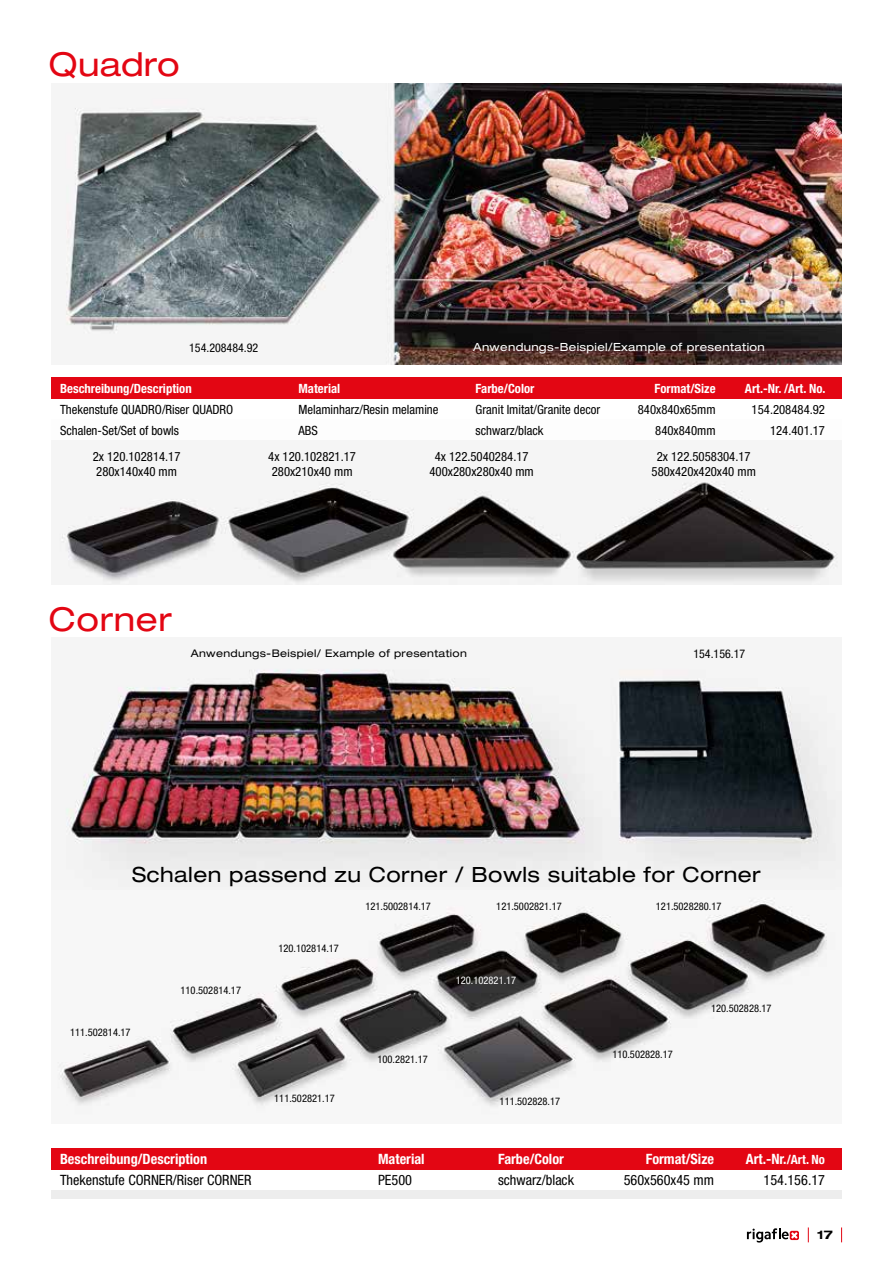
<style>
.page{position:relative;width:893px;height:1263px;background:#fff}
.page>*{position:absolute;margin:0;border:0;box-sizing:border-box;transform-origin:0 0}
.t1{font:expanded 33px "Helvetica Neue";letter-spacing:.02em;color:#e30613}
.t2{font:expanded 21px "Helvetica Neue";letter-spacing:.02em;color:#000}
.t3{font:700 condensed 14.25px "Helvetica Neue";color:#fff}
.t4{font:condensed 14.25px "Helvetica Neue";color:#000}
.t5{font:condensed 12.75px "Helvetica Neue";color:#000}
.t6{font:700 condensed 12.75px "Helvetica Neue";color:#fff}
.t7{font:condensed 12px "Helvetica Neue";color:#000}
.t8{font:700 expanded 12px "Helvetica Neue";color:#000}
.t9{font:expanded 11.25px "Helvetica Neue";letter-spacing:.03em;color:#fff}
.t10{font:condensed 10.5px "Helvetica Neue";color:#000}
.t11{font:expanded 10.5px "Helvetica Neue";letter-spacing:.03em;color:#000}
.t12{font:condensed 10.5px "Helvetica Neue";color:#fff}
.s1{font-size:12.75px}
</style>
<div class="page">
<div style="left:790px;top:1231px;width:9px;height:9px;background:#e30613;border-radius:2px"></div>
<svg style="left:747px;top:1228px;width:51px;height:14px"></svg>
<svg style="left:808px;top:1227px;width:1px;height:15px"></svg>
<svg style="left:841px;top:1227px;width:1px;height:15px"></svg>
<img style="left:65px;top:84px;width:777px;height:281px">
<div style="left:51px;top:377px;width:791px;height:21px;background:#e30613"></div>
<div style="left:51px;top:1149px;width:791px;height:21px;background:#e30613"></div>
<div style="left:51px;top:1191px;width:791px;height:8px;background:#ededed"></div>
<img style="left:65px;top:668px;width:777px;height:222px">
<img style="left:57px;top:897px;width:770px;height:212px">
<img style="left:59px;top:481px;width:779px;height:103px">
<h1 class="t1" style="left:49px;top:44px;width:132px">Quadro</h1>
<p class="t7" style="left:189px;top:341px;width:71px">154.208484.92</p>
<p class="t9" style="left:473px;top:340px;width:293px">Anwendungs-Beispiel/Example of presentation</p>
<p class="t6" style="left:60px;top:380px;width:133px">Beschreibung/Description</p>
<p class="t6" style="left:299px;top:380px;width:43px">Material</p>
<p class="t6" style="left:476px;top:380px;width:60px">Farbe/Color</p>
<p class="t6" style="left:654px;top:380px;width:63px">Format/Size</p>
<p class="t6" style="left:745px;top:380px;width:82px">Art.-Nr. /Art. No.</p>
<p class="t5" style="left:60px;top:402px;width:175px">Thekenstufe QUADRO/Riser QUADRO</p>
<p class="t5" style="left:299px;top:402px;width:141px">Melaminharz/Resin melamine</p>
<p class="t5" style="left:476px;top:402px;width:126px">Granit Imitat/Granite decor</p>
<p class="t5" style="left:638px;top:402px;width:79px">840x840x65mm</p>
<p class="t5" style="left:752px;top:402px;width:75px">154.208484.92</p>
<p class="t5" style="left:60px;top:423px;width:121px">Schalen-Set/Set of bowls</p>
<p class="t5" style="left:299px;top:423px;width:21px">ABS</p>
<p class="t5" style="left:476px;top:423px;width:69px">schwarz/black</p>
<p class="t5" style="left:655px;top:423px;width:62px">840x840mm</p>
<p class="t5" style="left:770px;top:423px;width:57px">124.401.17</p>
<p class="t5" style="left:93px;top:449px;width:89px">2x 120.102814.17</p>
<p class="t5" style="left:268px;top:449px;width:89px">4x 120.102821.17</p>
<p class="t5" style="left:435px;top:449px;width:95px">4x 122.5040284.17</p>
<p class="t5" style="left:657px;top:449px;width:95px">2x 122.5058304.17</p>
<p class="t5" style="left:96px;top:464px;width:82px">280x140x40 mm</p>
<p class="t5" style="left:272px;top:464px;width:82px">280x210x40 mm</p>
<p class="t5" style="left:429px;top:464px;width:106px">400x280x280x40 mm</p>
<p class="t5" style="left:651px;top:464px;width:106px">580x420x420x40 mm</p>
<h1 class="t1" style="left:49px;top:599px;width:125px">Corner</h1>
<p class="t11" style="left:191px;top:646px;width:278px">Anwendungs-Beispiel/ Example of presentation</p>
<p class="t7" style="left:693px;top:647px;width:53px">154.156.17</p>
<h2 class="t2" style="left:132px;top:861px;width:630px">Schalen passend zu Corner / Bowls suitable for Corner</h2>
<p class="t10" style="left:70px;top:1026px;width:62px">111.502814.17</p>
<p class="t10" style="left:181px;top:984px;width:62px">110.502814.17</p>
<p class="t10" style="left:279px;top:942px;width:62px">120.102814.17</p>
<p class="t10" style="left:365px;top:900px;width:67px">121.5002814.17</p>
<p class="t10" style="left:656px;top:900px;width:67px">121.5028280.17</p>
<p class="t10" style="left:496px;top:900px;width:67px">121.5002821.17</p>
<p class="t10" style="left:377px;top:1053px;width:52px">100.2821.17</p>
<p class="t12" style="left:456px;top:974px;width:62px">120.102821.17</p>
<p class="t10" style="left:612px;top:1048px;width:62px">110.502828.17</p>
<p class="t10" style="left:711px;top:1002px;width:62px">120.502828.17</p>
<p class="t10" style="left:274px;top:1092px;width:62px">111.502821.17</p>
<p class="t10" style="left:500px;top:1096px;width:62px">111.502828.17</p>
<p class="t3" style="left:60px;top:1150px;width:149px">Beschreibung/Description</p>
<p class="t3" style="left:378px;top:1150px;width:48px">Material</p>
<p class="t3" style="left:498px;top:1150px;width:67px">Farbe/Color</p>
<p class="t3" style="left:646px;top:1150px;width:70px">Format/Size</p>
<p class="t3" style="left:746px;top:1150px;width:81px">Art.-Nr.<span class="s1">/Art. No</span></p>
<p class="t4" style="left:60px;top:1172px;width:193px">Thekenstufe CORNER/Riser CORNER</p>
<p class="t4" style="left:378px;top:1172px;width:35px">PE500</p>
<p class="t4" style="left:498px;top:1172px;width:77px">schwarz/black</p>
<p class="t4" style="left:624px;top:1172px;width:92px">560x560x45 mm</p>
<p class="t4" style="left:763px;top:1172px;width:63px">154.156.17</p>
<p class="t8" style="left:817px;top:1228px;width:17px">17</p>
</div>
